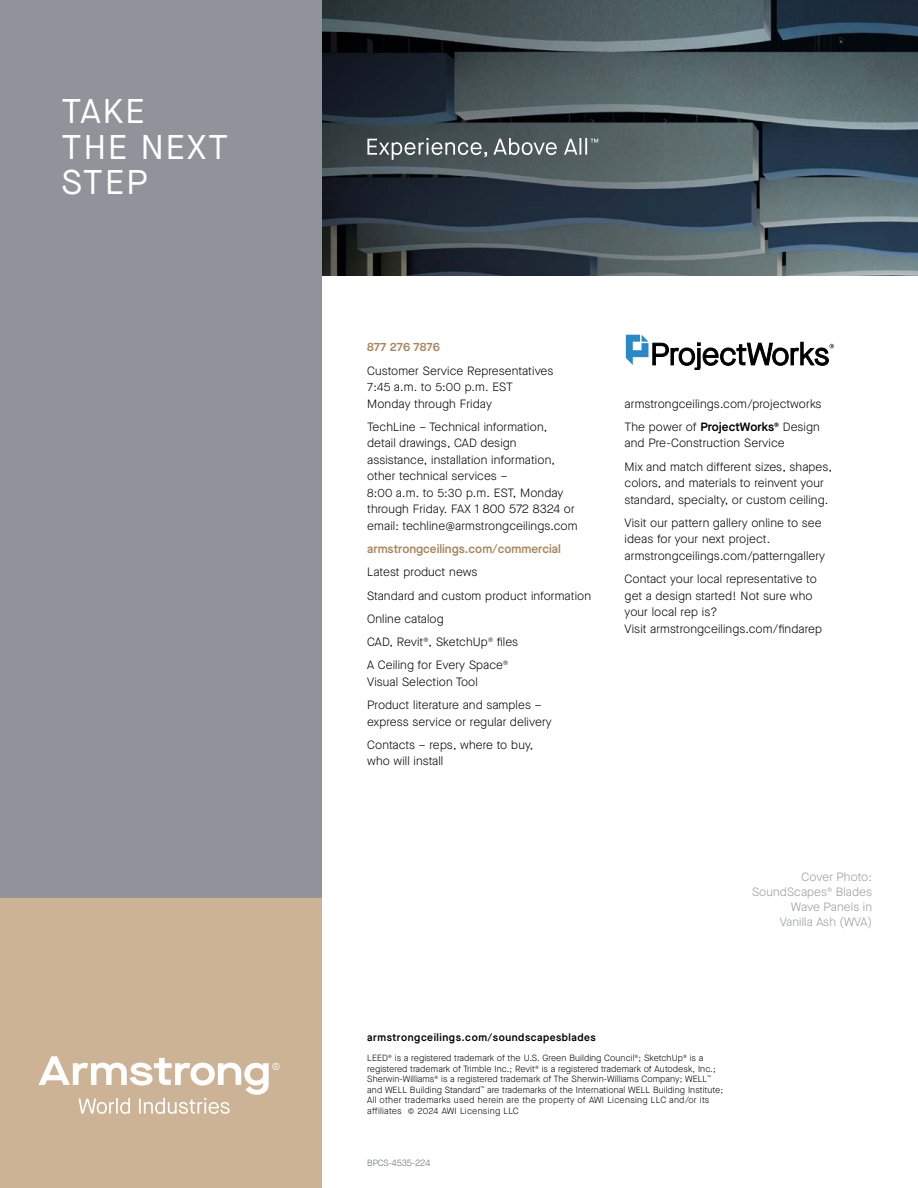
<style>
.page{position:relative;width:918px;height:1188px;background:#fff}
.page>*{position:absolute;margin:0;border:0;box-sizing:border-box;transform-origin:0 0}
.t1{font:34.2px/35.7px "Maison Neue";letter-spacing:.06em;color:#fff}
.t2{font:300 12px/16.5px "Maison Neue";letter-spacing:.01em;color:#000}
.t3{font:300 12px/15px "Maison Neue";letter-spacing:.01em;color:#9a9c9c;text-align:right}
.t4{font:600 12px "Maison Neue";color:#aa855b}
.t5{font:600 10.5px "Maison Neue";letter-spacing:.05em;color:#000}
.t6{font:300 9px/10.5px "Maison Neue";letter-spacing:.01em;color:#000}
.t7{font:300 9px "Maison Neue";letter-spacing:-.01em;color:#6a6c6c}
.s1{font-weight:600}
</style>
<div class="page">
<img style="left:321px;top:0;width:597px;height:275px">
<svg style="left:367px;top:138px;width:231px;height:22px;background:#6b7476"></svg>
<svg style="left:626px;top:335px;width:208px;height:35px"></svg>
<div style="left:0;top:0;width:321px;height:1188px;background:#90939a"></div>
<div style="left:0;top:898px;width:321px;height:290px;background:#cdb395"></div>
<svg style="left:38px;top:1056px;width:242px;height:58px"></svg>
<h1 class="t1" style="left:62px;top:93px;width:168px">TAKE<br>THE NEXT<br>STEP</h1>
<p class="t4" style="left:367px;top:339px;width:74px">877 276 7876</p>
<p class="t2" style="left:367px;top:362px;width:188px">Customer Service Representatives<br>7:45 a.m. to 5:00 p.m. EST<br>Monday through Friday</p>
<p class="t2" style="left:367px;top:418px;width:212px">TechLine – Technical information, detail drawings, CAD design assistance, installation information, other technical services –<br>8:00 a.m. to 5:30 p.m. EST, Monday through Friday. FAX 1 800 572 8324 or email: techline@armstrongceilings.com</p>
<p class="t4" style="left:367px;top:541px;width:195px">armstrongceilings.com/commercial</p>
<p class="t2" style="left:367px;top:561px;width:225px;line-height:23.2px">Latest product news<br>Standard and custom product information<br>Online catalog<br>CAD, Revit<sup>®</sup>, SketchUp<sup>®</sup> files<br>A Ceiling for Every Space<sup>®</sup></p>
<p class="t2" style="left:367px;top:670px;width:176px;line-height:23.2px">Visual Selection Tool<br>Product literature and samples –</p>
<p class="t2" style="left:367px;top:710px;width:186px;line-height:23.2px">express service or regular delivery<br>Contacts – reps, where to buy,</p>
<p class="t2" style="left:367px;top:753px;width:78px">who will install</p>
<p class="t2" style="left:625px;top:392px;width:198px;line-height:23.2px">armstrongceilings.com/projectworks<br>The power of <span class="s1">ProjectWorks</span><sup>®</sup> Design</p>
<p class="t2" style="left:625px;top:432px;width:209px;line-height:23.2px">and Pre-Construction Service<br>Mix and match different sizes, shapes,</p>
<p class="t2" style="left:625px;top:475px;width:205px">colors, and materials to reinvent your standard, specialty, or custom ceiling.</p>
<p class="t2" style="left:625px;top:514px;width:202px">Visit our pattern gallery online to see ideas for your next project. armstrongceilings.com/patterngallery</p>
<p class="t2" style="left:625px;top:571px;width:199px">Contact your local representative to get a design started! Not sure who your local rep is?<br>Visit armstrongceilings.com/findarep</p>
<p class="t5" style="left:367px;top:1030px;width:230px">armstrongceilings.com/soundscapesblades</p>
<p class="t3" style="left:752px;top:870px;width:122px">Cover Photo:<br>SoundScapes<sup>®</sup> Blades<br>Wave Panels in<br>Vanilla Ash (WVA)</p>
<p class="t6" style="left:367px;top:1053px;width:357px">LEED<sup>®</sup> is a registered trademark of the U.S. Green Building Council<sup>®</sup>; SketchUp<sup>®</sup> is a registered trademark of Trimble Inc.; Revit<sup>®</sup> is a registered trademark of Autodesk, Inc.; Sherwin-Williams<sup>®</sup> is a registered trademark of The Sherwin-Williams Company; WELL<sup>™ </sup>and WELL Building Standard<sup>™</sup> are trademarks of the International WELL Building Institute; All other trademarks used herein are the property of AWI Licensing LLC and/or its affiliates © 2024 AWI Licensing LLC</p>
<p class="t7" style="left:367px;top:1157px;width:65px">BPCS-4535-224</p>
</div>
